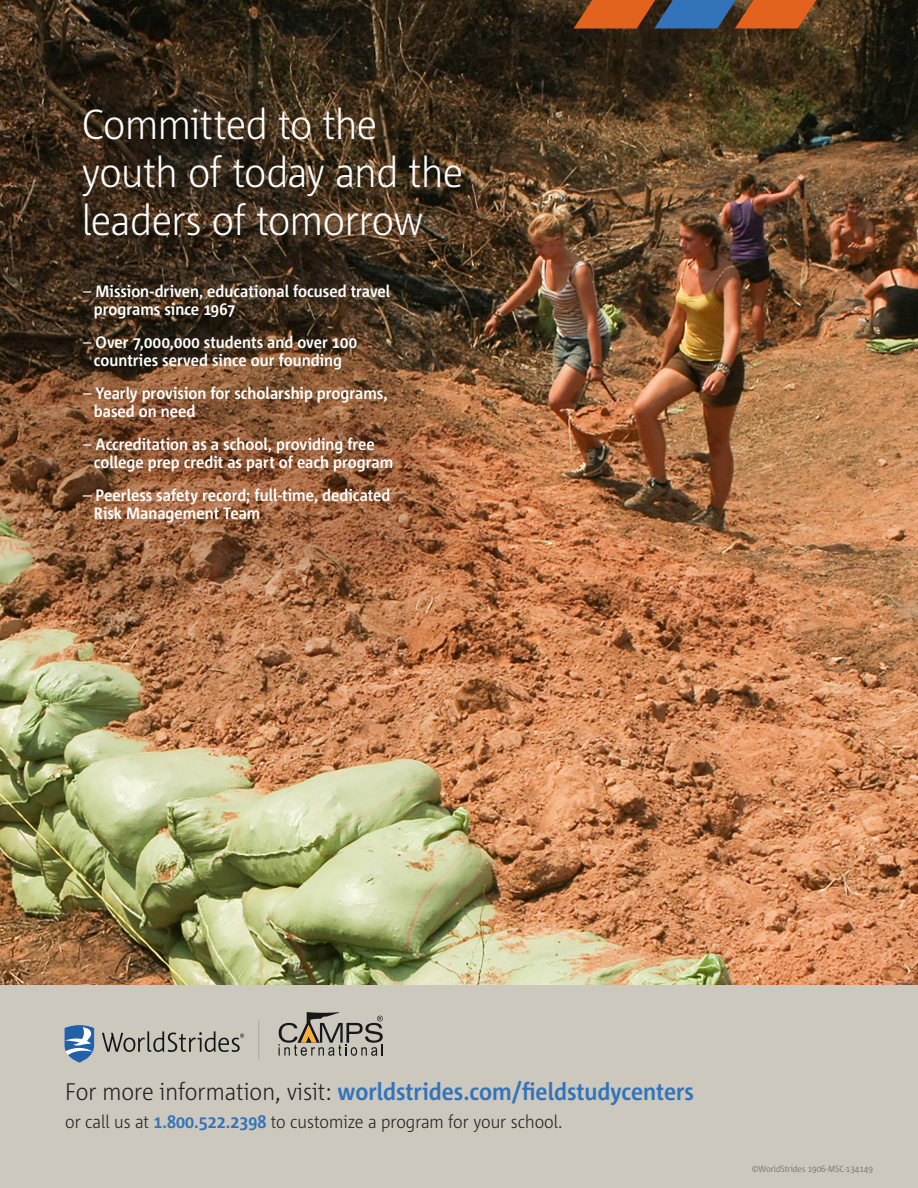
<style>
.page{position:relative;width:918px;height:1188px;background:#fff}
.page>*{position:absolute;margin:0;border:0;box-sizing:border-box;transform-origin:0 0}
.H1_Primary_Head_28_3{font:300 42px/48px "Corpid C1 s S Cd";letter-spacing:-.015em;color:#fff}
.t1{font:700 24px "Corpid C1 s S Cd";color:#3273ba}
.t2{font:300 18px "Corpid C1 s S Cd";color:#231f20}
.t3{font:700 16.5px/18.8px "Corpid C1 s S Cd";color:#fff}
.t4{font:300 9px "Corpid C1 s S Cd";color:#686059}
.s1{font-weight:400}
.s2{font-weight:300;color:#231f20}
.s3{font-weight:700;color:#3273ba}
</style>
<div class="page">
<img style="left:0;top:0;width:918px;height:986px">
<div style="left:0;top:986px;width:918px;height:202px;background:#ccc8bd"></div>
<svg style="left:574px;top:0;width:242px;height:28px"></svg>
<svg style="left:278px;top:1012px;width:105px;height:44px"></svg>
<svg style="left:64px;top:1025px;width:30px;height:38px"></svg>
<svg style="left:102px;top:1031px;width:142px;height:21px"></svg>
<hr style="left:258px;top:1021px;width:1px;height:38px;background:#aba7a8">
<p class="H1_Primary_Head_28_3" style="left:82px;top:99px;width:383px">Committed to the youth of today and the leaders of tomorrow</p>
<p class="t3" style="left:94px;top:281px;width:298px;text-indent:-11px"><span class="s1">–</span> Mission-driven, educational focused travel programs since 1967</p>
<p class="t3" style="left:83px;top:332px;width:275px;text-align:center"><span class="s1">–</span> Over 7,000,000 students and over 100 countries served since our founding</p>
<p class="t3" style="left:94px;top:383px;width:295px;text-indent:-11px"><span class="s1">–</span> Yearly provision for scholarship programs, based on need</p>
<p class="t3" style="left:94px;top:434px;width:301px;text-indent:-11px"><span class="s1">–</span> Accreditation as a school, providing free college prep credit as part of each program</p>
<p class="t3" style="left:94px;top:485px;width:298px;text-indent:-11px"><span class="s1">–</span> Peerless safety record; full-time, dedicated<br>Risk Management Team</p>
<p class="t1" style="left:65px;top:1076px;width:630px"><span class="s2">For more information, visit:</span> worldstrides.com/fieldstudycenters</p>
<p class="t2" style="left:65px;top:1111px;width:499px">or call us at <span class="s3">1.800.522.2398</span> to customize a program for your school.</p>
<p class="t4" style="left:752px;top:1163px;width:122px">©WorldStrides 1906-MSC-134149</p>
</div>
